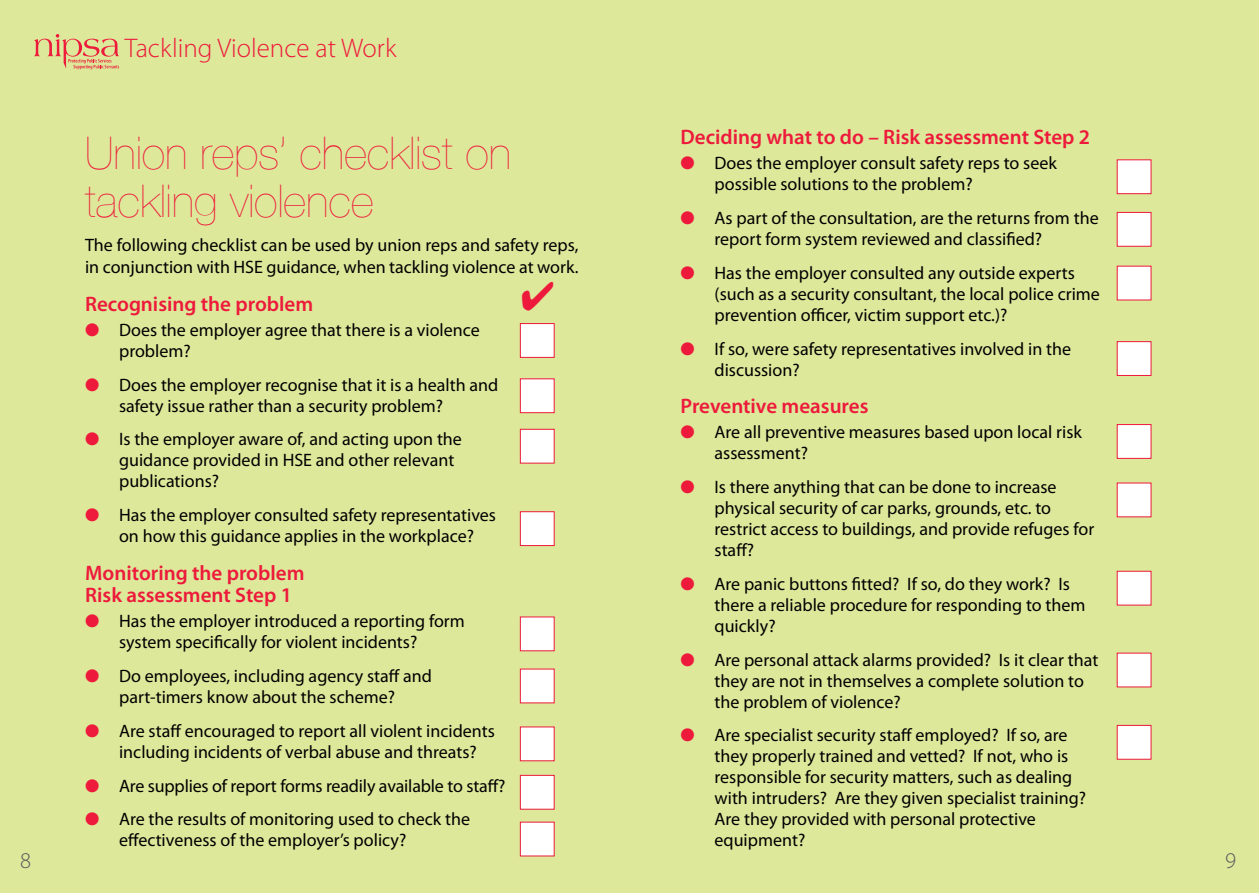
<style>
.page{position:relative;width:1259px;height:893px;background:#dde89a}
.page>*{position:absolute;margin:0;border:0;box-sizing:border-box;transform-origin:0 0}
.t1{font:200 45px/48px "Helvetica Neue";color:#ed1a3b}
.t2{font:300 27px "Myriad Pro";color:#ed1a3b}
.t3{font:300 22.5px "Myriad Pro";color:#58595b}
.t4{font:600 21px/22.5px "Myriad Pro";color:#ed1a3b}
.t5{font:18px/21px "Myriad Pro";color:#000}
.s1{color:#ed1a3b}
</style>
<div class="page">
<svg style="left:34px;top:34px;width:85px;height:36px"></svg>
<div style="left:520px;top:323px;width:34px;height:35px;background:#fff;border:1px solid #ed1a3b"></div>
<div style="left:1116px;top:159px;width:35px;height:35px;background:#fff"></div>
<div style="left:520px;top:378px;width:34px;height:35px;background:#fff;border:1px solid #ed1a3b"></div>
<div style="left:1116px;top:212px;width:35px;height:35px;background:#fff;border:1px solid #ed1a3b"></div>
<div style="left:520px;top:429px;width:34px;height:34px;background:#fff;border:1px solid #ed1a3b"></div>
<div style="left:1116px;top:266px;width:35px;height:34px;background:#fff"></div>
<div style="left:520px;top:511px;width:34px;height:35px;background:#fff;border:1px solid #ed1a3b"></div>
<div style="left:1116px;top:341px;width:35px;height:35px;background:#fff;border:1px solid #ed1a3b"></div>
<div style="left:520px;top:617px;width:34px;height:34px;background:#fff"></div>
<div style="left:1116px;top:424px;width:35px;height:35px;background:#fff;border:1px solid #ed1a3b"></div>
<div style="left:520px;top:669px;width:34px;height:34px;background:#fff"></div>
<div style="left:1116px;top:483px;width:35px;height:34px;background:#fff"></div>
<div style="left:520px;top:727px;width:34px;height:34px;background:#fff"></div>
<div style="left:1116px;top:571px;width:35px;height:34px;background:#fff"></div>
<div style="left:520px;top:775px;width:34px;height:35px;background:#fff;border:1px solid #ed1a3b"></div>
<div style="left:520px;top:822px;width:34px;height:34px;background:#fff"></div>
<div style="left:1116px;top:653px;width:35px;height:34px;background:#fff"></div>
<div style="left:1116px;top:725px;width:35px;height:35px;background:#fff;border:1px solid #ed1a3b"></div>
<h2 class="t2" style="left:125px;top:31px;width:273px">Tackling Violence at Work</h2>
<h1 class="t1" style="left:85px;top:127px;width:428px">Union reps’ checklist on tackling violence</h1>
<p class="t5" style="left:85px;top:234px;width:495px;line-height:21.8px">The following checklist can be used by union reps and safety reps, in conjunction with HSE guidance, when tackling violence at work.</p>
<p class="t4" style="left:85px;top:292px;width:230px">Recognising the problem</p>
<p class="t5" style="left:119px;top:319px;width:362px;text-indent:-34px"><span class="s1">●</span> Does the employer agree that there is a violence problem?</p>
<p class="t5" style="left:119px;top:374px;width:381px;text-indent:-34px"><span class="s1">●</span> Does the employer recognise that it is a health and safety issue rather than a security problem?</p>
<p class="t5" style="left:119px;top:429px;width:344px;text-indent:-34px"><span class="s1">●</span> Is the employer aware of, and acting upon the guidance provided in HSE and other relevant publications?</p>
<p class="t5" style="left:119px;top:504px;width:378px;text-indent:-34px"><span class="s1">●</span> Has the employer consulted safety representatives on how this guidance applies in the workplace?</p>
<p class="t4" style="left:85px;top:561px;width:221px">Monitoring the problem<br>Risk assessment Step 1</p>
<p class="t5" style="left:119px;top:610px;width:347px;text-indent:-34px"><span class="s1">●</span> Has the employer introduced a reporting form system specifically for violent incidents?</p>
<p class="t5" style="left:85px;top:665px;width:348px;text-align:center"><span class="s1">●</span> Do employees, including agency staff and part-timers know about the scheme?</p>
<p class="t5" style="left:119px;top:720px;width:377px;text-indent:-34px"><span class="s1">●</span> Are staff encouraged to report all violent incidents including incidents of verbal abuse and threats?</p>
<p class="t5" style="left:85px;top:775px;width:422px"><span class="s1">●</span> Are supplies of report forms readily available to staff?</p>
<p class="t5" style="left:119px;top:808px;width:352px;text-indent:-34px"><span class="s1">●</span> Are the results of monitoring used to check the effectiveness of the employer’s policy?</p>
<p class="t4" style="left:680px;top:125px;width:411px">Deciding what to do – Risk assessment Step 2</p>
<p class="t5" style="left:714px;top:152px;width:344px;text-indent:-34px"><span class="s1">●</span> Does the employer consult safety reps to seek possible solutions to the problem?</p>
<p class="t5" style="left:714px;top:207px;width:385px;text-indent:-34px"><span class="s1">●</span> As part of the consultation, are the returns from the report form system reviewed and classified?</p>
<p class="t5" style="left:714px;top:262px;width:387px;text-indent:-34px"><span class="s1">●</span> Has the employer consulted any outside experts (such as a security consultant, the local police crime prevention officer, victim support etc.)?</p>
<p class="t5" style="left:714px;top:338px;width:358px;text-indent:-34px"><span class="s1">●</span> If so, were safety representatives involved in the discussion?</p>
<p class="t4" style="left:680px;top:394px;width:189px">Preventive measures</p>
<p class="t5" style="left:714px;top:421px;width:369px;text-indent:-34px"><span class="s1">●</span> Are all preventive measures based upon local risk assessment?</p>
<p class="t5" style="left:714px;top:476px;width:381px;text-indent:-34px"><span class="s1">●</span> Is there anything that can be done to increase physical security of car parks, grounds, etc. to restrict access to buildings, and provide refuges for staff?</p>
<p class="t5" style="left:714px;top:573px;width:372px;text-indent:-34px"><span class="s1">●</span> Are panic buttons fitted? If so, do they work? Is there a reliable procedure for responding to them quickly?</p>
<p class="t5" style="left:714px;top:649px;width:385px;text-indent:-34px"><span class="s1">●</span> Are personal attack alarms provided? Is it clear that they are not in themselves a complete solution to the problem of violence?</p>
<p class="t5" style="left:714px;top:724px;width:373px;text-indent:-34px"><span class="s1">●</span> Are specialist security staff employed? If so, are they properly trained and vetted? If not, who is responsible for security matters, such as dealing with intruders? Are they given specialist training?<br>Are they provided with personal protective equipment?</p>
<p class="t3" style="left:20px;top:847px;width:12px">8</p>
<p class="t3" style="left:1225px;top:847px;width:12px">9</p>
</div>
